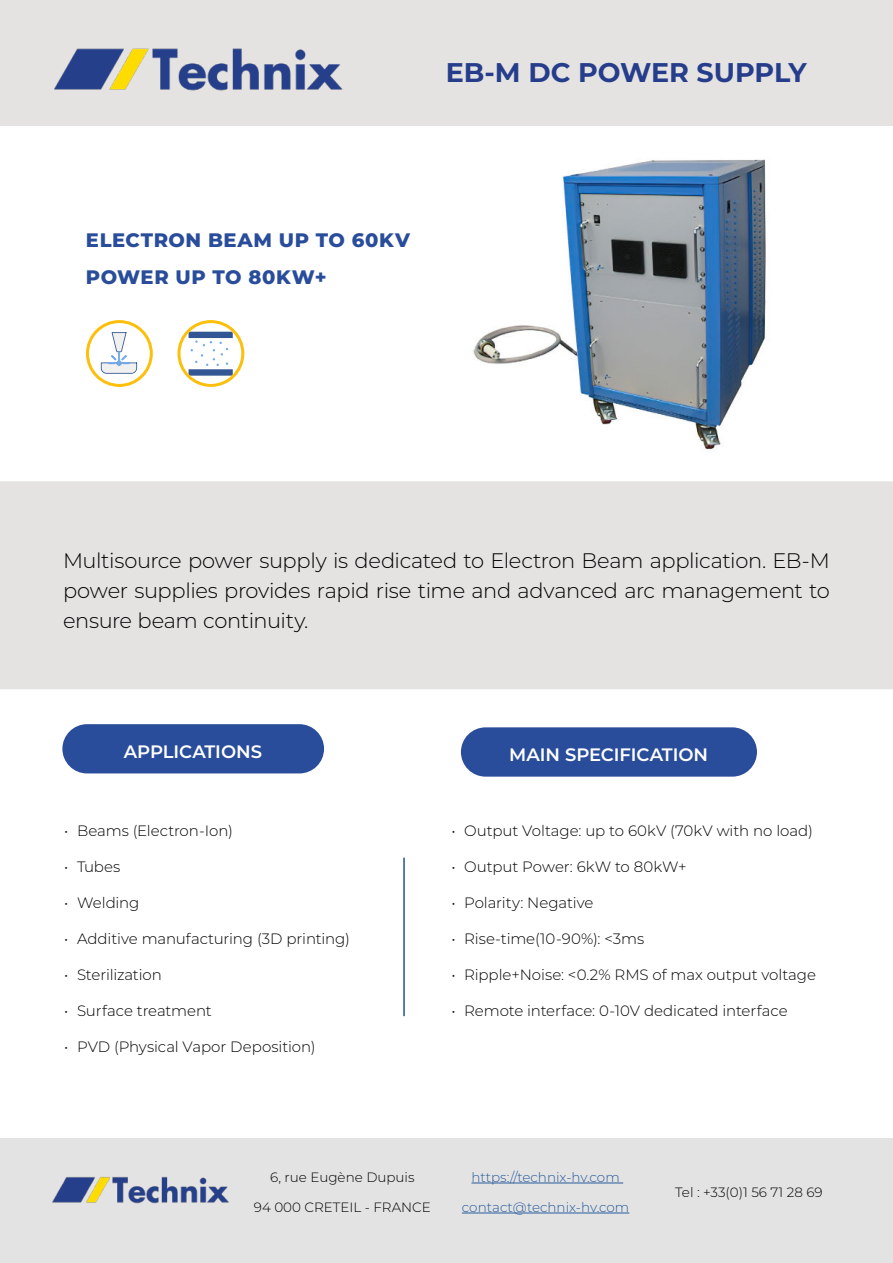
<style>
.page{position:relative;width:893px;height:1263px;background:#fff}
.page>*{position:absolute;margin:0;border:0;box-sizing:border-box;transform-origin:0 0}
.t1{font:700 27px "Montserrat";color:#253d8b}
.t2{font:300 21px/30px "Montserrat";letter-spacing:-.02em;color:#000;text-align:justify}
.t3{font:800 19.5px/37.5px "Montserrat";letter-spacing:.035em;color:#294d9b}
.t4{font:600 18px "Montserrat";letter-spacing:-.005em;color:#fff}
.t5{font:300 15px "Montserrat";letter-spacing:-.005em;color:#000}
.t6{font:300 13.5px "Montserrat";color:#000}
.t7{font:300 13.5px "Montserrat";color:#265b9b}
</style>
<div class="page">
<div style="left:0;top:1138px;width:893px;height:125px;background:#e4e3e3"></div>
<img style="left:52px;top:1176px;width:177px;height:28px">
<hr style="left:471px;top:1183px;width:152px;height:1px;background:#265b9b">
<hr style="left:462px;top:1213px;width:167px;height:1px;background:#265b9b">
<div style="left:0;top:0;width:893px;height:125px;background:#e4e3e2"></div>
<img style="left:54px;top:48px;width:289px;height:43px">
<svg style="left:101px;top:332px;width:36px;height:42px"></svg>
<div style="left:86px;top:320px;width:67px;height:67px;border:3px solid #fcc00c;border-radius:50%"></div>
<svg style="left:189px;top:332px;width:44px;height:44px"></svg>
<div style="left:177px;top:320px;width:67px;height:67px;border:3px solid #fcc00c;border-radius:50%"></div>
<div style="left:0;top:482px;width:893px;height:206px;background:#e4e3e2"></div>
<div style="left:0;top:481px;width:893px;height:208px;border:2px solid #e4e3e2"></div>
<img style="left:473px;top:159px;width:293px;height:291px">
<div style="left:62px;top:724px;width:262px;height:49px;background:#294d9b;border-radius:25px"></div>
<div style="left:461px;top:727px;width:296px;height:50px;background:#294d9b;border-radius:25px"></div>
<hr style="left:403px;top:858px;width:2px;height:158px;background:#294d9b">
<h1 class="t1" style="left:446px;top:57px;width:362px">EB-M DC POWER SUPPLY</h1>
<h3 class="t3" style="left:86px;top:221px;width:326px">ELECTRON BEAM UP TO 60KV<br>POWER UP TO 80KW+</h3>
<h2 class="t2" style="left:63px;top:546px;width:768px">Multisource power supply is dedicated to Electron Beam application. EB-M power supplies provides rapid rise time and advanced arc management to ensure beam continuity.</h2>
<p class="t4" style="left:124px;top:741px;width:140px">APPLICATIONS</p>
<p class="t4" style="left:509px;top:744px;width:200px">MAIN SPECIFICATION</p>
<p class="t5" style="left:64px;top:823px;width:170px">• Beams (Electron-Ion)</p>
<p class="t5" style="left:64px;top:859px;width:58px">• Tubes</p>
<p class="t5" style="left:64px;top:895px;width:77px">• Welding</p>
<p class="t5" style="left:64px;top:931px;width:287px">• Additive manufacturing (3D printing)</p>
<p class="t5" style="left:64px;top:967px;width:99px">• Sterilization</p>
<p class="t5" style="left:64px;top:1003px;width:149px">• Surface treatment</p>
<p class="t5" style="left:64px;top:1039px;width:253px">• PVD (Physical Vapor Deposition)</p>
<p class="t5" style="left:451px;top:823px;width:363px">• Output Voltage: up to 60kV (70kV with no load)</p>
<p class="t5" style="left:451px;top:859px;width:237px">• Output Power: 6kW to 80kW+</p>
<p class="t5" style="left:451px;top:895px;width:144px">• Polarity: Negative</p>
<p class="t5" style="left:451px;top:931px;width:194px">• Rise-time(10-90%): &lt;3ms</p>
<p class="t5" style="left:451px;top:967px;width:366px">• Ripple+Noise: &lt;0.2% RMS of max output voltage</p>
<p class="t5" style="left:451px;top:1003px;width:338px">• Remote interface: 0-10V dedicated interface</p>
<p class="t6" style="left:270px;top:1170px;width:146px">6, rue Eugène Dupuis</p>
<p class="t6" style="left:254px;top:1200px;width:178px">94 000 CRETEIL - FRANCE</p>
<p class="t7" style="left:471px;top:1170px;width:150px">https://technix-hv.com</p>
<p class="t7" style="left:462px;top:1200px;width:169px">contact@technix-hv.com</p>
<p class="t6" style="left:675px;top:1185px;width:149px">Tel : +33(0)1 56 71 28 69</p>
</div>
